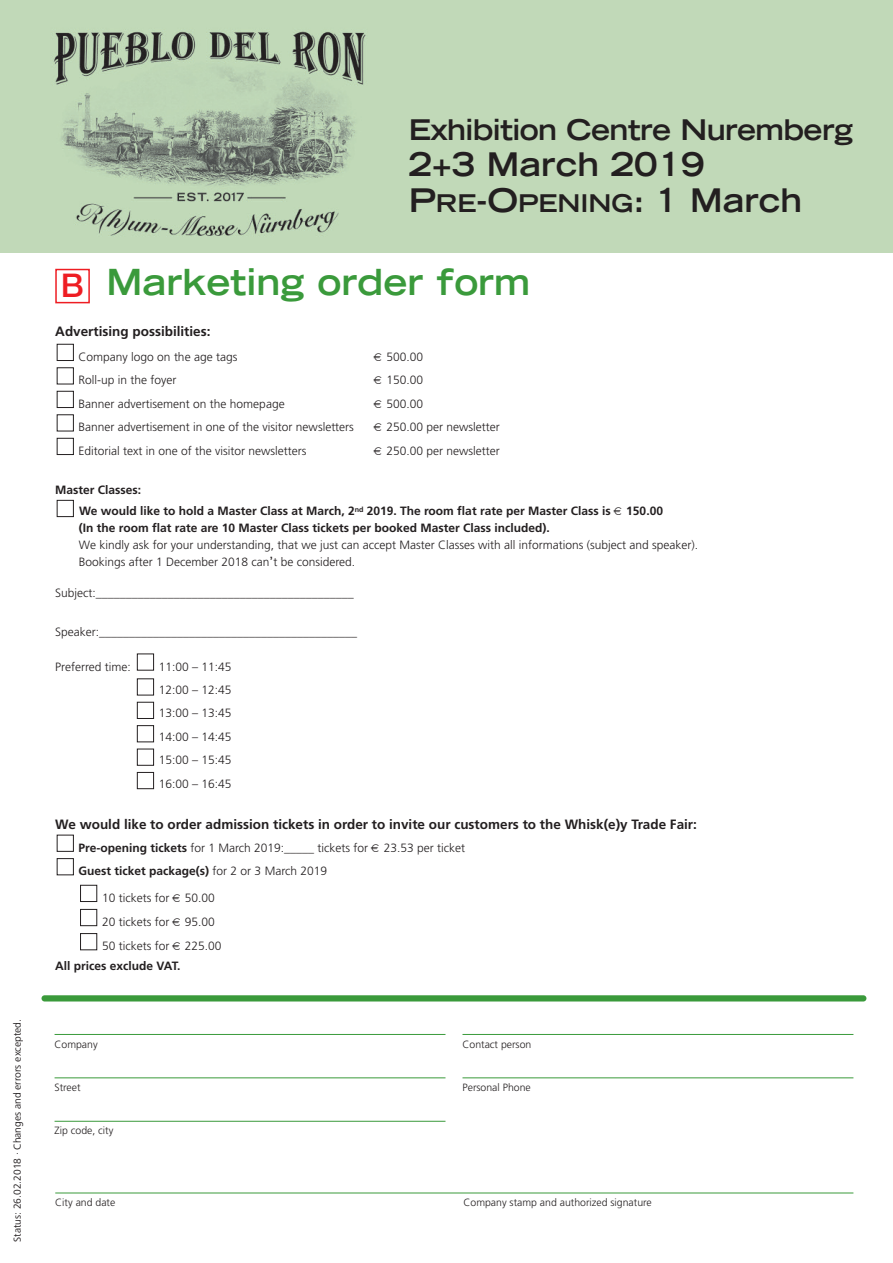
<style>
.page{position:relative;width:893px;height:1263px;background:#fff}
.page>*{position:absolute;margin:0;border:0;box-sizing:border-box;transform-origin:0 0}
.t1{font:700 expanded 36px "Trade Gothic LH";color:#3a9a3b}
.t2{font:700 expanded 32.55px/35.8px "Trade Gothic LH";color:#231f20}
.t3{font:700 expanded 28.5px "Trade Gothic LH";letter-spacing:-.02em;color:#231f20}
.t4{font:700 13.5px "Frutiger";color:#231f20}
.t5{font:300 12px/23.4px "Frutiger";color:#231f20}
.t6{font:700 12px/21.1px "Frutiger";color:#231f20}
.t7{font:300 10.5px "Frutiger";color:#231f20}
.t8{font:10.5px "Frutiger Next LT";color:#231f20}
.s1{font-size:24.45px}
.s2{font-family:"Helvetica Neue LT Std";font-weight:500;font-stretch:normal;font-size:32.7px;color:#ee1d23}
.s3{font-family:"Lucida Grande";font-weight:400}
.s4{font-weight:700}
.s5{font-weight:300}
</style>
<div class="page">
<img style="left:0;top:0;width:893px;height:253px">
<hr style="left:55px;top:1192px;width:798px;height:1px;background:#3a9a3b">
<div style="left:57px;top:344px;width:17px;height:17px;border:1px solid #231f20"></div>
<div style="left:57px;top:367px;width:17px;height:17px;border:1px solid #231f20"></div>
<div style="left:57px;top:391px;width:17px;height:17px;border:1px solid #231f20"></div>
<div style="left:57px;top:414px;width:17px;height:17px;border:1px solid #231f20"></div>
<div style="left:57px;top:438px;width:17px;height:17px;border:1px solid #231f20"></div>
<div style="left:137px;top:653px;width:17px;height:17px;border:1px solid #231f20"></div>
<div style="left:137px;top:678px;width:17px;height:17px;border:1px solid #231f20"></div>
<div style="left:137px;top:702px;width:17px;height:17px;border:1px solid #231f20"></div>
<div style="left:137px;top:725px;width:17px;height:17px;border:1px solid #231f20"></div>
<div style="left:137px;top:749px;width:17px;height:17px;border:1px solid #231f20"></div>
<div style="left:137px;top:772px;width:17px;height:17px;border:1px solid #231f20"></div>
<div style="left:57px;top:835px;width:17px;height:17px;border:1px solid #231f20"></div>
<div style="left:57px;top:858px;width:17px;height:17px;border:1px solid #231f20"></div>
<div style="left:80px;top:885px;width:17px;height:17px;border:1px solid #231f20"></div>
<div style="left:80px;top:909px;width:17px;height:17px;border:1px solid #231f20"></div>
<div style="left:80px;top:933px;width:17px;height:17px;border:1px solid #231f20"></div>
<div style="left:57px;top:500px;width:17px;height:17px;border:1px solid #231f20"></div>
<div style="left:55px;top:269px;width:35px;height:34px;border:2px solid #ee1d23"></div>
<div style="left:42px;top:995px;width:824px;height:6px;background:#3a9a3b;border-radius:3px"></div>
<hr style="left:55px;top:1034px;width:390px;height:1px;background:#3a9a3b">
<hr style="left:55px;top:1077px;width:390px;height:1px;background:#3a9a3b">
<hr style="left:55px;top:1121px;width:390px;height:1px;background:#3a9a3b">
<hr style="left:462px;top:1034px;width:391px;height:1px;background:#3a9a3b">
<hr style="left:462px;top:1077px;width:391px;height:1px;background:#3a9a3b">
<p class="t8" style="left:14px;top:1242px;width:224px;rotate:-90deg">Status: 26.02.2018 · Changes and errors excepted.</p>
<h3 class="t3" style="left:409px;top:119px;width:446px">Exhibition Centre Nuremberg</h3>
<h2 class="t2" style="left:409px;top:149px;width:395px">2+3 March 2019<br>P<span class="s1">RE</span>-O<span class="s1">PENING</span>: 1 March</h2>
<h1 class="t1" style="left:61px;top:269px;width:471px"><span class="s2">B</span> Marketing order form</h1>
<p class="t4" style="left:55px;top:325px;width:157px">Advertising possibilities:</p>
<p class="t5" style="left:79px;top:346px;width:160px">Company logo on the age tags</p>
<p class="t5" style="left:386px;top:346px;width:38px">500.00</p>
<p class="t5" style="left:79px;top:369px;width:100px">Roll-up in the foyer</p>
<p class="t5" style="left:386px;top:369px;width:38px">150.00</p>
<p class="t5" style="left:79px;top:393px;width:208px">Banner advertisement on the homepage</p>
<p class="t5" style="left:386px;top:393px;width:38px">500.00</p>
<p class="t5" style="left:79px;top:416px;width:277px">Banner advertisement in one of the visitor newsletters</p>
<p class="t5" style="left:386px;top:416px;width:115px">250.00 per newsletter</p>
<p class="t5" style="left:79px;top:440px;width:229px">Editorial text in one of the visitor newsletters</p>
<p class="t5" style="left:386px;top:440px;width:115px">250.00 per newsletter</p>
<p class="t6" style="left:79px;top:481px;width:533px;text-indent:-24px">Master Classes:<br>We would like to hold a Master Class at March, 2<sup>nd</sup> 2019. The room flat rate per Master Class is</p>
<p class="t6" style="left:626px;top:502px;width:38px">150.00</p>
<p class="t6" style="left:79px;top:518px;width:472px">(In the room flat rate are 10 Master Class tickets per booked Master Class included).</p>
<p class="t5" style="left:79px;top:537px;width:621px;line-height:16.8px">We kindly ask for your understanding, that we just can accept Master Classes with all informations (subject and speaker).<br>Bookings after 1 December 2018 can<span class="s3">’</span>t be considered.</p>
<p class="t5" style="left:55px;top:582px;width:300px">Subject:___________________________________________</p>
<p class="t5" style="left:55px;top:621px;width:304px">Speaker:___________________________________________</p>
<p class="t5" style="left:55px;top:656px;width:77px">Preferred time:</p>
<p class="t5" style="left:159px;top:656px;width:74px;text-align:justify">11:00 – 11:45<br>12:00 – 12:45<br>13:00 – 13:45<br>14:00 – 14:45<br>15:00 – 15:45<br>16:00 – 16:45</p>
<p class="t4" style="left:55px;top:819px;width:643px">We would like to order admission tickets in order to invite our customers to the Whisk(e)y Trade Fair:</p>
<p class="t5" style="left:79px;top:837px;width:291px"><span class="s4">Pre-opening tickets</span> for 1 March 2019:_____ tickets for</p>
<p class="t5" style="left:384px;top:837px;width:83px">23.53 per ticket</p>
<p class="t6" style="left:79px;top:861px;width:250px">Guest ticket package(s) <span class="s5">for 2 or 3 March 2019</span></p>
<p class="t5" style="left:102px;top:887px;width:69px">10 tickets for</p>
<p class="t5" style="left:185px;top:887px;width:32px">50.00</p>
<p class="t5" style="left:102px;top:911px;width:69px">20 tickets for</p>
<p class="t5" style="left:185px;top:911px;width:32px">95.00</p>
<p class="t5" style="left:102px;top:935px;width:69px">50 tickets for</p>
<p class="t5" style="left:185px;top:935px;width:38px">225.00</p>
<p class="t6" style="left:55px;top:956px;width:127px">All prices exclude VAT.</p>
<p class="t7" style="left:55px;top:1040px;width:45px">Company</p>
<p class="t7" style="left:55px;top:1083px;width:28px">Street</p>
<p class="t7" style="left:55px;top:1126px;width:60px">Zip code, city</p>
<p class="t7" style="left:462px;top:1040px;width:70px">Contact person</p>
<p class="t7" style="left:462px;top:1083px;width:70px">Personal Phone</p>
<p class="t7" style="left:55px;top:1198px;width:62px">City and date</p>
<p class="t7" style="left:463px;top:1198px;width:190px">Company stamp and authorized signature</p>
</div>
